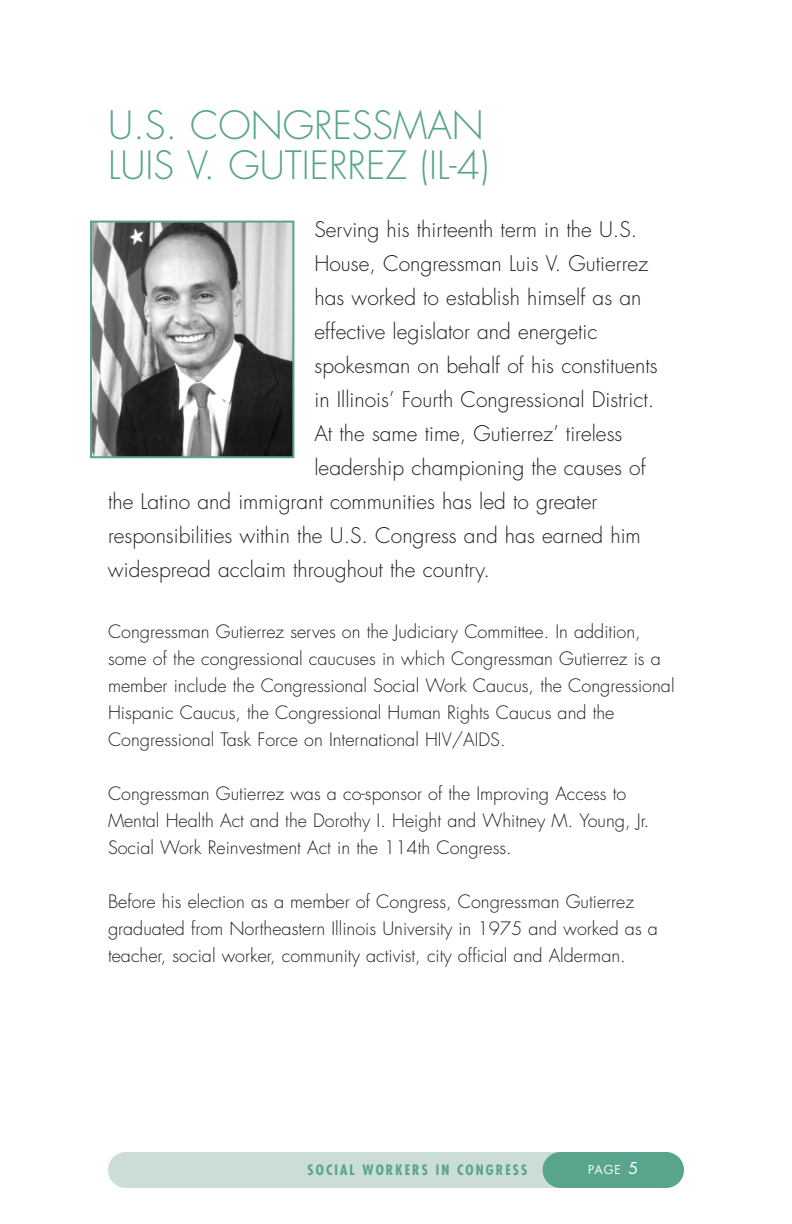
<style>
.page{position:relative;width:792px;height:1224px;background:#fff}
.page>*{position:absolute;margin:0;border:0;box-sizing:border-box;transform-origin:0 0}
.t1{font:300 38px/40px "Futura";color:#58a48d}
.t2{font:300 21px "Futura";color:#231f20}
.t3{font:300 18px/27px "Futura";color:#231f20}
.t4{font:700 condensed 14px "Futura";letter-spacing:.145em;color:#58a48d}
.t5{font:12px "Futura";color:#fff}
.s1{font-size:16px}
</style>
<div class="page">
<div style="left:108px;top:1152px;width:575px;height:36px;background:#cbddd5;border-radius:18px"></div>
<div style="left:543px;top:1152px;width:141px;height:36px;background:#58a48d;border-radius:18px"></div>
<img style="left:93px;top:224px;width:198px;height:231px">
<div style="left:90px;top:221px;width:204px;height:237px;border:2px solid #58a48d"></div>
<h1 class="t1" style="left:108px;top:109px;width:383px">U.S. CONGRESSMAN<br>LUIS V. GUTIERREZ (IL-4)</h1>
<p class="t2" style="left:314px;top:220px;width:324px">Serving his thirteenth term in the U.S.</p>
<p class="t2" style="left:314px;top:254px;width:335px">House, Congressman Luis V. Gutierrez</p>
<p class="t2" style="left:314px;top:288px;width:328px">has worked to establish himself as an</p>
<p class="t2" style="left:314px;top:322px;width:285px">effective legislator and energetic</p>
<p class="t2" style="left:314px;top:356px;width:345px">spokesman on behalf of his constituents</p>
<p class="t2" style="left:314px;top:390px;width:341px">in Illinois’ Fourth Congressional District.</p>
<p class="t2" style="left:314px;top:424px;width:309px">At the same time, Gutierrez’ tireless</p>
<p class="t2" style="left:314px;top:458px;width:333px">leadership championing the causes of</p>
<p class="t2" style="left:108px;top:492px;width:491px">the Latino and immigrant communities has led to greater</p>
<p class="t2" style="left:108px;top:526px;width:534px">responsibilities within the U.S. Congress and has earned him</p>
<p class="t2" style="left:108px;top:560px;width:383px">widespread acclaim throughout the country.</p>
<p class="t3" style="left:108px;top:620px;width:568px">Congressman Gutierrez serves on the Judiciary Committee. In addition, some of the congressional caucuses in which Congressman Gutierrez is a member include the Congressional Social Work Caucus, the Congressional Hispanic Caucus, the Congressional Human Rights Caucus and the Congressional Task Force on International HIV/AIDS.</p>
<p class="t3" style="left:108px;top:782px;width:543px">Congressman Gutierrez was a co-sponsor of the Improving Access to<br>Mental Health Act and the Dorothy I. Height and Whitney M. Young, Jr.<br>Social Work Reinvestment Act in the 114th Congress.</p>
<p class="t3" style="left:108px;top:890px;width:552px">Before his election as a member of Congress, Congressman Gutierrez graduated from Northeastern Illinois University in 1975 and worked as a teacher, social worker, community activist, city official and Alderman.</p>
<p class="t4" style="left:308px;top:1164px;width:221px">SOCIAL WORKERS IN CONGRESS</p>
<p class="t5" style="left:588px;top:1164px;width:51px">PAGE <span class="s1">5</span></p>
</div>
